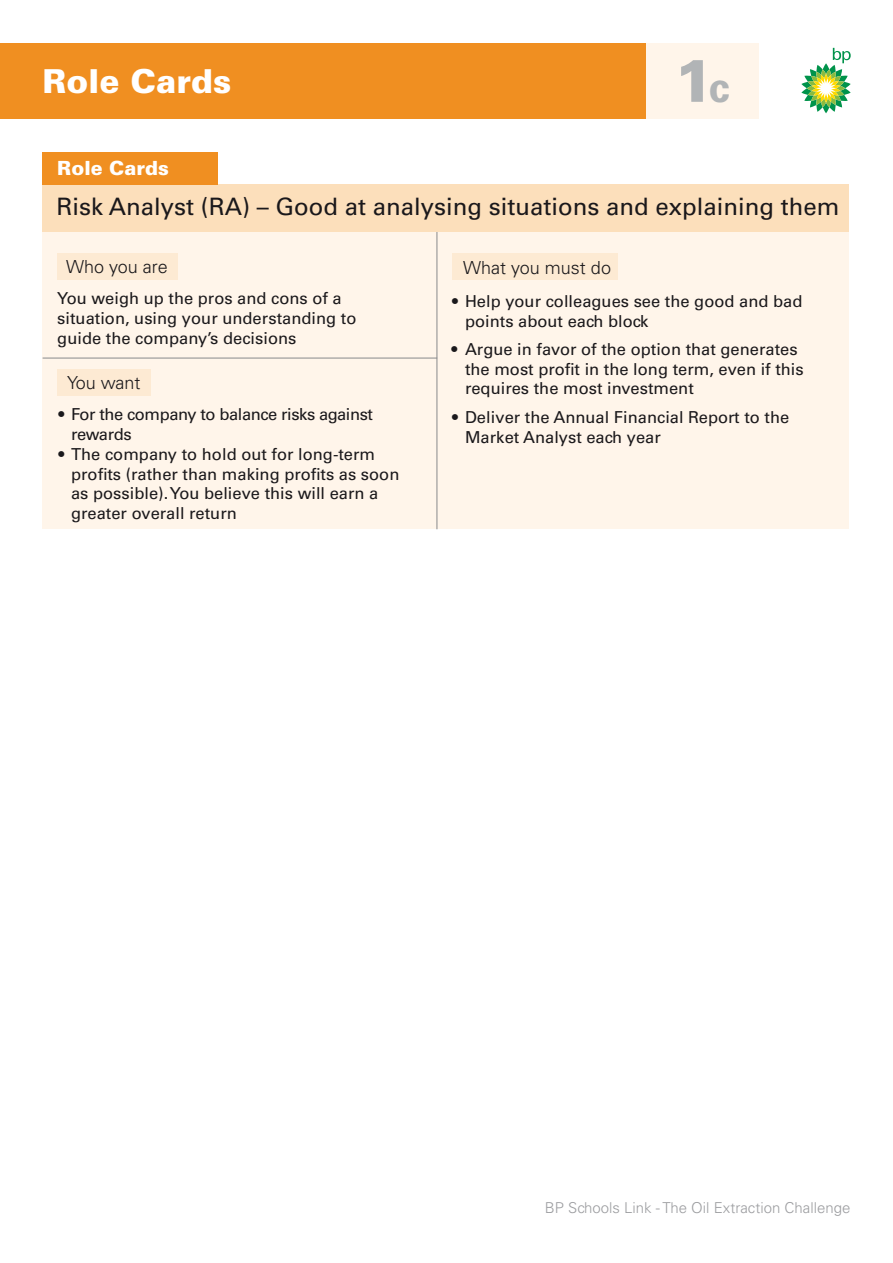
<style>
.page{position:relative;width:893px;height:1263px;background:#fff}
.page>*{position:absolute;margin:0;border:0;box-sizing:border-box;transform-origin:0 0}
.t1{font:900 60px "Univers LT Std";color:#b1b4b6}
.t2{font:900 33px "Univers LT Std";color:#fff}
.t3{font:24px "Univers LT Std";color:#1a181b}
.t4{font:900 19.5px "Univers LT Std";color:#fff}
.t5{font:300 18px "Univers LT Std";color:#1a181b}
.t6{font:16.5px/19.8px "Univers LT Std";color:#1a181b}
.t7{font:16.5px/19.8px "Univers LT Std";letter-spacing:-.025em;color:#1a181b}
.t8{font:300 15px "Univers LT Std";color:#9c9da0}
.s1{font-weight:700;font-size:42px}
</style>
<div class="page">
<div style="left:42px;top:185px;width:807px;height:344px;background:#fff5ea"></div>
<hr style="left:437px;top:210px;width:1px;height:319px;background:#88898b">
<div style="left:42px;top:185px;width:807px;height:47px;background:#fcdfbb"></div>
<hr style="left:43px;top:358px;width:394px;height:1px;background:#88898b">
<div style="left:517px;top:43px;width:242px;height:76px;background:#fff5ea"></div>
<div style="left:0;top:43px;width:646px;height:76px;background:#f08f21"></div>
<div style="left:57px;top:254px;width:121px;height:26px;background:#fdead3"></div>
<div style="left:57px;top:369px;width:94px;height:26px;background:#fdead3"></div>
<div style="left:452px;top:254px;width:166px;height:26px;background:#fdead3"></div>
<div style="left:42px;top:152px;width:176px;height:33px;background:#f08f21"></div>
<svg style="left:801px;top:48px;width:50px;height:65px"></svg>
<h2 class="t2" style="left:43px;top:60px;width:190px">Role Cards</h2>
<h1 class="t1" style="left:675px;top:43px;width:57px">1<span class="s1">c</span></h1>
<p class="t4" style="left:57px;top:156px;width:113px">Role Cards</p>
<h3 class="t3" style="left:57px;top:193px;width:784px">Risk Analyst (RA) – Good at analysing situations and explaining them</h3>
<p class="t5" style="left:66px;top:256px;width:103px">Who you are</p>
<p class="t6" style="left:57px;top:288px;width:301px">You weigh up the pros and cons of a situation, using your understanding to guide the company’s decisions</p>
<p class="t5" style="left:67px;top:372px;width:75px">You want</p>
<p class="t7" style="left:71px;top:405px;width:303px;text-indent:-13px">• For the company to balance risks against rewards</p>
<p class="t6" style="left:71px;top:444px;width:330px;text-indent:-13px">• The company to hold out for long-term profits (rather than making profits as soon as possible). You believe this will earn a greater overall return</p>
<p class="t5" style="left:463px;top:257px;width:149px">What you must do</p>
<p class="t6" style="left:465px;top:291px;width:339px;text-indent:-13px">• Help your colleagues see the good and bad points about each block</p>
<p class="t6" style="left:465px;top:339px;width:340px;text-indent:-14px">• Argue in favor of the option that generates the most profit in the long term, even if this requires the most investment</p>
<p class="t6" style="left:465px;top:407px;width:326px;text-indent:-13px">• Deliver the Annual Financial Report to the<br>Market Analyst each year</p>
<p class="t8" style="left:545px;top:1199px;width:307px">BP Schools Link - The Oil Extraction Challenge</p>
</div>
